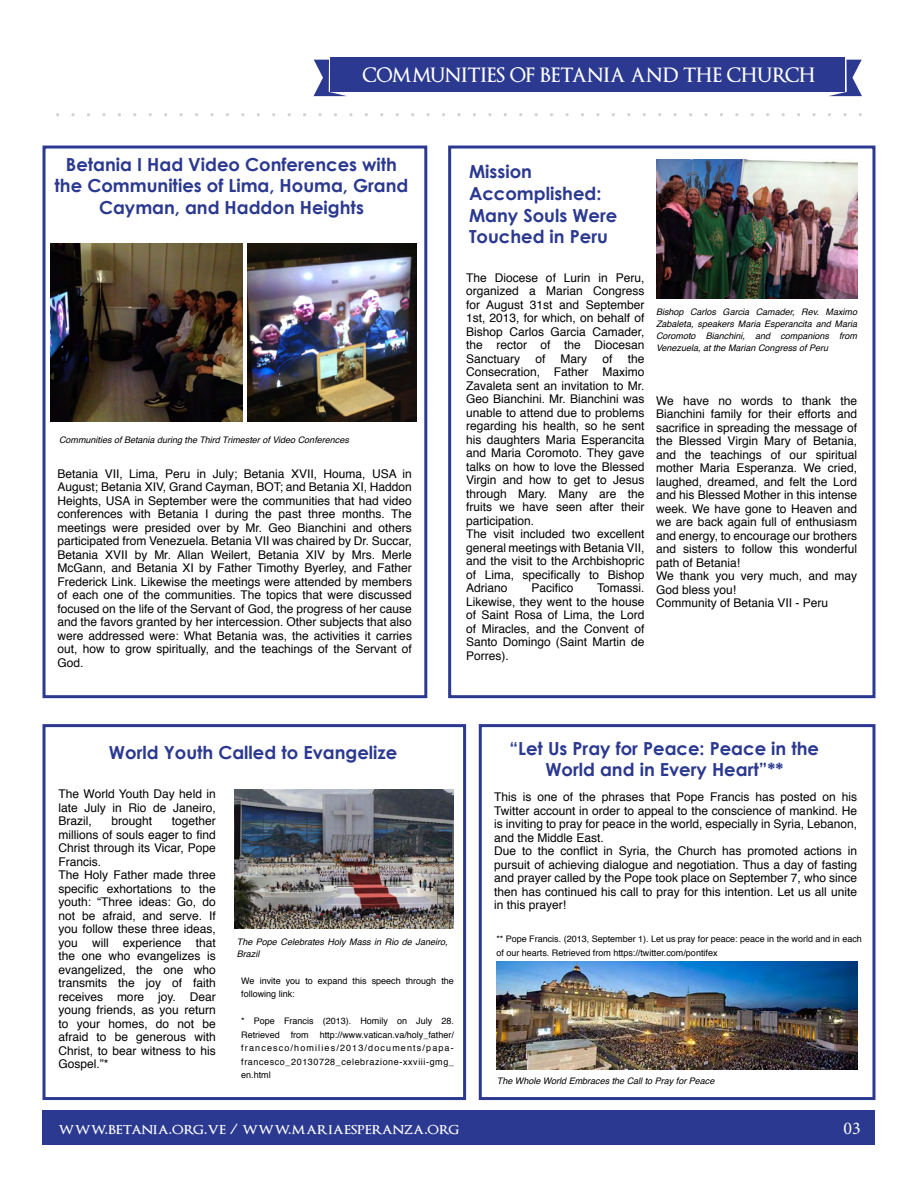
<style>
.page{position:relative;width:918px;height:1188px;background:#fff}
.page>*{position:absolute;margin:0;border:0;box-sizing:border-box;transform-origin:0 0}
.t1{font:600 19.5px "Optimus Princeps";color:#fff}
.t2{font:700 18px/21.6px "Century Gothic";color:#2b3990;text-align:center}
.t3{font:18px "Minion Pro";color:#fff}
.t4{font:600 16.5px "Optimus Princeps";color:#fff}
.t5{font:12px/13.5px "Helvetica";color:#000;text-align:justify}
.t6{font:9px/13.5px "Helvetica";color:#000}
.t7{font:italic 9px/12px "Helvetica";color:#000;text-align:justify}
</style>
<div class="page">
<div style="left:43px;top:1110px;width:832px;height:35px;background:#2b3990"></div>
<svg style="left:314px;top:60px;width:32px;height:36px"></svg>
<div style="left:330px;top:57px;width:515px;height:35px;background:#2b3990"></div>
<svg style="left:829px;top:60px;width:33px;height:36px"></svg>
<div style="left:448px;top:146px;width:427px;height:552px;border:3px solid #2b3990"></div>
<div style="left:43px;top:146px;width:384px;height:552px;border:3px solid #2b3990"></div>
<div style="left:43px;top:724px;width:423px;height:376px;border:3px solid #2b3990"></div>
<div style="left:479px;top:724px;width:396px;height:376px;border:3px solid #2b3990"></div>
<img style="left:50px;top:243px;width:193px;height:179px">
<img style="left:656px;top:160px;width:201px;height:139px">
<img style="left:247px;top:243px;width:169px;height:179px">
<img style="left:235px;top:789px;width:219px;height:139px">
<img style="left:497px;top:961px;width:360px;height:108px">
<h1 class="t1" style="left:362px;top:65px;width:454px">COMMUNITIES OF BETANIA AND THE CHURCH</h1>
<h2 class="t2" style="left:55px;top:153px;width:355px">Betania I Had Video Conferences with the Communities of Lima, Houma, Grand<br>Cayman, and Haddon Heights</h2>
<p class="t7" style="left:59px;top:434px;width:291px">Communities of Betania during the Third Trimester of Video Conferences</p>
<p class="t5" style="left:58px;top:467px;width:356px">Betania VII, Lima, Peru in July; Betania XVII, Houma, USA in August; Betania XIV, Grand Cayman, BOT; and Betania XI, Haddon Heights, USA in September were the communities that had video conferences with Betania I during the past three months. The meetings were presided over by Mr. Geo Bianchini and others participated from Venezuela. Betania VII was chaired by Dr. Succar, Betania XVII by Mr. Allan Weilert, Betania XIV by Mrs. Merle McGann, and Betania XI by Father Timothy Byerley, and Father Frederick Link. Likewise the meetings were attended by members of each one of the communities. The topics that were discussed focused on the life of the Servant of God, the progress of her cause and the favors granted by her intercession. Other subjects that also were addressed were: What Betania was, the activities it carries out, how to grow spiritually, and the teachings of the Servant of God.</p>
<h2 class="t2" style="left:469px;top:161px;width:150px;text-align:left">Mission<br>Accomplished:<br>Many Souls Were<br>Touched in Peru</h2>
<p class="t5" style="left:466px;top:271px;width:180px">The Diocese of Lurin in Peru, organized a Marian Congress for August 31st and September 1st, 2013, for which, on behalf of Bishop Carlos Garcia Camader, the rector of the Diocesan Sanctuary</p>
<p class="t5" style="left:535px;top:352px;width:12px">of</p>
<p class="t5" style="left:561px;top:352px;width:28px">Mary</p>
<p class="t5" style="left:603px;top:352px;width:12px">of</p>
<p class="t5" style="left:466px;top:352px;width:180px;text-align:left;text-indent:162px">the<br>Consecration, Father Maximo<br>Zavaleta sent an invitation to Mr.<br>Geo Bianchini. Mr. Bianchini was unable to attend due to problems regarding his health, so he sent his daughters Maria Esperancita and Maria Coromoto. They gave talks on how to love the Blessed<br>Virgin and how to get to Jesus through Mary. Many are the fruits we have seen after their participation.<br>The visit included two excellent general meetings with Betania VII, and the visit to the Archbishopric of Lima, specifically to Bishop<br>Adriano</p>
<p class="t5" style="left:531px;top:582px;width:44px">Pacifico</p>
<p class="t5" style="left:466px;top:582px;width:180px;text-indent:131px">Tomassi.<br>Likewise, they went to the house of Saint Rosa of Lima, the Lord of Miracles, and the Convent of Santo Domingo (Saint Martin de Porres).</p>
<p class="t7" style="left:656px;top:306px;width:202px">Bishop Carlos Garcia Camader, Rev. Maximo Zabaleta, speakers Maria Esperancita and Maria Coromoto Bianchini, and companions from Venezuela, at the Marian Congress of Peru</p>
<p class="t5" style="left:656px;top:394px;width:202px;text-align:left">We have no words to thank the<br>Bianchini family for their efforts and sacrifice in spreading the message of the Blessed Virgin Mary of Betania, and the teachings of our spiritual mother Maria Esperanza. We cried, laughed, dreamed, and felt the Lord and his Blessed Mother in this intense week. We have gone to Heaven and we are back again full of enthusiasm and energy, to encourage our brothers and sisters to follow this wonderful path of Betania!<br>We thank you very much, and may<br>God bless you!<br>Community of Betania VII - Peru</p>
<h2 class="t2" style="left:109px;top:742px;width:290px">World Youth Called to Evangelize</h2>
<h2 class="t2" style="left:510px;top:737px;width:311px">“Let Us Pray for Peace: Peace in the<br>World and in Every Heart”**</h2>
<p class="t5" style="left:58px;top:788px;width:159px">The World Youth Day held in late July in Rio de Janeiro, Brazil,</p>
<p class="t5" style="left:494px;top:790px;width:364px;text-align:left">This is one of the phrases that Pope Francis has posted on his Twitter account in order to appeal to the conscience of mankind. He is inviting to pray for peace in the world, especially in Syria, Lebanon, and the Middle East.<br>Due to the conflict in Syria, the Church has promoted actions in pursuit of achieving dialogue and negotiation. Thus a day of fasting and prayer called by the Pope took place on September 7, who since then has continued his call to pray for this intention. Let us all unite in this prayer!</p>
<p class="t5" style="left:58px;top:815px;width:159px;text-align:left;text-indent:113px">together millions of souls eager to find<br>Christ through its Vicar, Pope<br>Francis.<br>The Holy Father made three specific exhortations to the youth: “Three ideas: Go, do not be afraid, and serve. If you follow these three ideas, you will experience that the one who evangelizes is evangelized, the one who transmits the joy of faith receives more joy. Dear young friends, as you return to your homes, do not be afraid to be generous with<br>Christ, to bear witness to his<br>Gospel.”*</p>
<p class="t5" style="left:111px;top:815px;width:42px">brought</p>
<p class="t6" style="left:496px;top:932px;width:367px">** Pope Francis. (2013, September 1). Let us pray for peace: peace in the world and in each of our hearts. Retrieved from https://twitter.com/pontifex</p>
<p class="t7" style="left:237px;top:936px;width:212px">The Pope Celebrates Holy Mass in Rio de Janeiro,<br>Brazil</p>
<p class="t6" style="left:241px;top:974px;width:214px">We invite you to expand this speech through the following link:</p>
<p class="t6" style="left:241px;top:1014px;width:214px;text-align:justify">* Pope Francis (2013). Homily on July 28.<br>Retrieved from http://www.vatican.va/holy_father/ francesco/homilies/2013/documents/papa&shy;francesco_20130728_celebrazione-xxviii-gmg_ en.html</p>
<p class="t7" style="left:497px;top:1075px;width:219px">The Whole World Embraces the Call to Pray for Peace</p>
<h3 class="t4" style="left:58px;top:1121px;width:402px">www.betania.org.ve / www.mariaesperanza.org</h3>
<h2 class="t3" style="left:843px;top:1116px;width:19px">03</h2>
</div>
